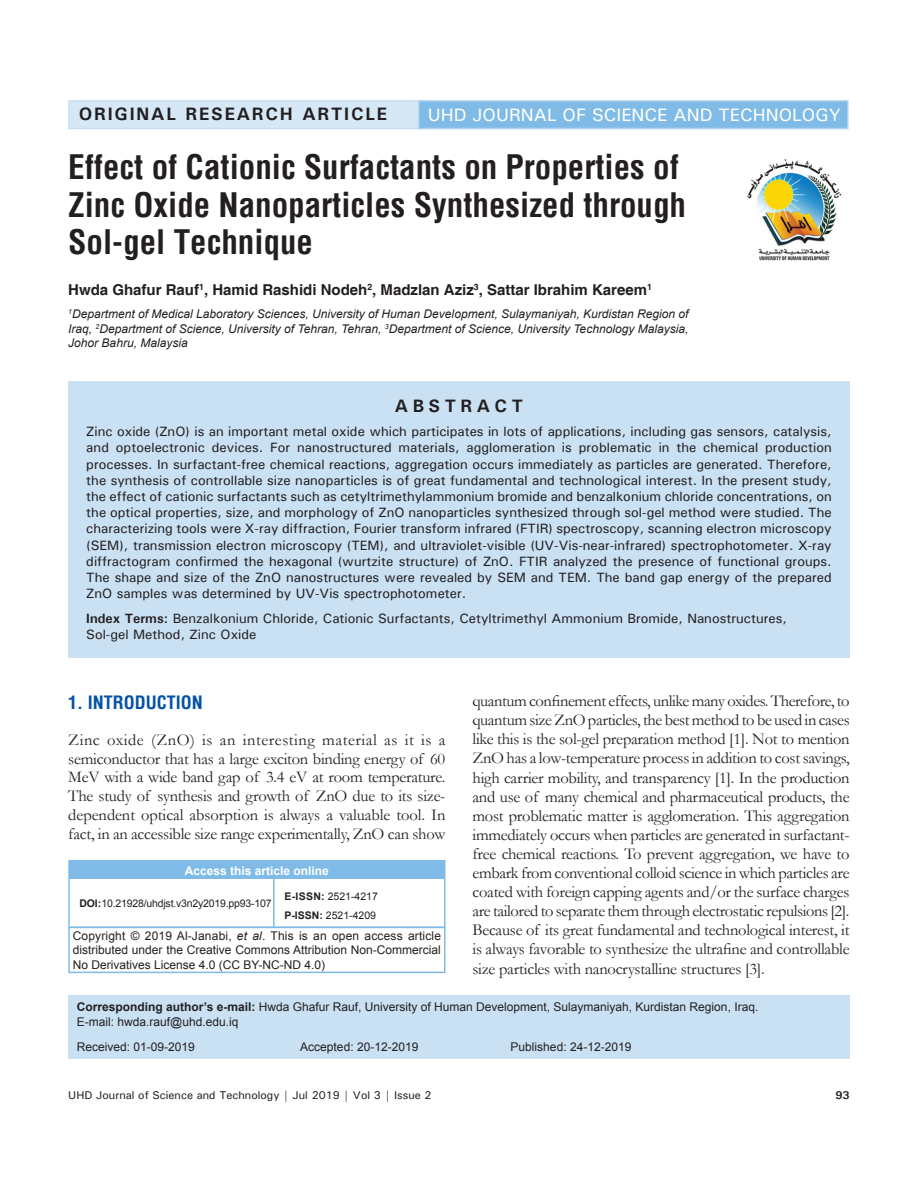
<style>
.page{position:relative;width:918px;height:1188px;background:#fff}
.page>*{position:absolute;margin:0;border:0;box-sizing:border-box;transform-origin:0 0}
.AT{font:700 condensed 33px/37.5px "Helvetica";color:#231f20}
.AH{font:500 18px "Univers";color:#fff}
.AH-2{font:700 18px "Univers";letter-spacing:.1em;color:#231f20}
.t1{font:700 condensed 18px "Helvetica";color:#0551a4}
.ABSH{font:700 18px "Univers";letter-spacing:.25em;color:#231f20}
.TX{font:16.5px/19px "Garamond";letter-spacing:-.015em;color:#231f20;text-align:justify}
.AU{font:700 15px "Helvetica";color:#231f20}
.ABS{font:500 13.5px/16.2px "Univers";color:#231f20;text-align:justify}
.KWD{font:500 13.5px/16.2px "Univers";color:#231f20}
.AFF{font:italic 12px/14.4px "Arial";color:#231f20;text-align:justify}
.COPYRT{font:12px/14.4px "Arial";color:#231f20;text-align:justify}
.ADD{font:12px/14.4px "Arial";color:#231f20}
.HIS{font:12px "Arial";color:#231f20}
.ATAO{font:700 12px "Arial";color:#fff}
.t2{font:500 11.25px "Univers";color:#231f20}
.t3{font:700 11.25px "Univers";color:#231f20}
.WEB{font:10.5px "Arial";letter-spacing:-.015em;color:#231f20}
.s1{font-weight:700}
.s2{font-style:italic}
</style>
<div class="page">
<div style="left:68px;top:381px;width:782px;height:276px;background:#cae1f4"></div>
<img style="left:747px;top:159px;width:95px;height:102px">
<div style="left:68px;top:995px;width:782px;height:64px;background:#cae1f4"></div>
<div style="left:69px;top:861px;width:376px;height:18px;background:#7fbbe6"></div>
<hr style="left:68px;top:860px;width:206px;height:1px;background:#7fbbe6">
<svg style="left:68px;top:861px;width:1px;height:18px"></svg>
<hr style="left:274px;top:860px;width:172px;height:1px;background:#7fbbe6">
<svg style="left:445px;top:861px;width:1px;height:18px"></svg>
<hr style="left:68px;top:879px;width:2px;height:48px;background:#7fbbe6">
<hr style="left:273px;top:879px;width:2px;height:48px;background:#7fbbe6">
<hr style="left:444px;top:879px;width:2px;height:48px;background:#7fbbe6">
<div style="left:68px;top:927px;width:378px;height:46px;border:2px solid #7fbbe6"></div>
<div style="left:69px;top:101px;width:356px;height:28px;background:#d6e8f6"></div>
<div style="left:68px;top:100px;width:358px;height:29px;border:2px solid #c4ddf2"></div>
<div style="left:419px;top:101px;width:429px;height:28px;background:#7fbbe6"></div>
<div style="left:418px;top:100px;width:431px;height:29px;border:2px solid #b1d3ef"></div>
<p class="AH-2" style="left:79px;top:103px;width:310px">ORIGINAL RESEARCH ARTICLE</p>
<p class="AH" style="left:428px;top:103px;width:415px">UHD JOURNAL OF SCIENCE AND TECHNOLOGY</p>
<p class="AT" style="left:68px;top:148px;width:619px">Effect of Cationic Surfactants on Properties of<br>Zinc Oxide Nanoparticles Synthesized through<br>Sol-gel Technique</p>
<p class="AU" style="left:68px;top:281px;width:585px">Hwda Ghafur Rauf<sup>1</sup>, Hamid Rashidi Nodeh<sup>2</sup>, Madzlan Aziz<sup>3</sup>, Sattar Ibrahim Kareem<sup>1</sup></p>
<p class="AFF" style="left:68px;top:307px;width:622px"><sup>1</sup>Department of Medical Laboratory Sciences, University of Human Development, Sulaymaniyah, Kurdistan Region of Iraq, <sup>2</sup>Department of Science, University of Tehran, Tehran, <sup>3</sup>Department of Science, University Technology Malaysia, Johor Bahru, Malaysia</p>
<p class="ABSH" style="left:395px;top:394px;width:130px">ABSTRACT</p>
<p class="ABS" style="left:86px;top:423px;width:747px">Zinc oxide (ZnO) is an important metal oxide which participates in lots of applications, including gas sensors, catalysis, and optoelectronic devices. For nanostructured materials, agglomeration is problematic in the chemical production processes. In surfactant-free chemical reactions, aggregation occurs immediately as particles are generated. Therefore, the synthesis of controllable size nanoparticles is of great fundamental and technological interest. In the present study, the effect of cationic surfactants such as cetyltrimethylammonium bromide and benzalkonium chloride concentrations, on the optical properties, size, and morphology of ZnO nanoparticles synthesized through sol-gel method were studied. The characterizing tools were X-ray diffraction, Fourier transform infrared (FTIR) spectroscopy, scanning electron microscopy (SEM), transmission electron microscopy (TEM), and ultraviolet-visible (UV-Vis-near-infrared) spectrophotometer. X-ray diffractogram confirmed the hexagonal (wurtzite structure) of ZnO. FTIR analyzed the presence of functional groups.<br>The shape and size of the ZnO nanostructures were revealed by SEM and TEM. The band gap energy of the prepared ZnO samples was determined by UV-Vis spectrophotometer.</p>
<p class="KWD" style="left:86px;top:610px;width:702px"><span class="s1">Index Terms:</span> Benzalkonium Chloride, Cationic Surfactants, Cetyltrimethyl Ammonium Bromide, Nanostructures,<br>Sol-gel Method, Zinc Oxide</p>
<h1 class="t1" style="left:68px;top:690px;width:136px">1. INTRODUCTION</h1>
<p class="TX" style="left:68px;top:730px;width:379px">Zinc oxide (ZnO) is an interesting material as it is a semiconductor that has a large exciton binding energy of 60<br>MeV with a wide band gap of 3.4 eV at room temperature.<br>The study of synthesis and growth of ZnO due to its size&shy;dependent optical absorption is always a valuable tool. In fact, in an accessible size range experimentally, ZnO can show</p>
<p class="ATAO" style="left:185px;top:862px;width:146px">Access this article online</p>
<p class="WEB" style="left:80px;top:896px;width:194px"><span class="s1">DOI:</span> 10.21928/uhdjst.v3n2y2019.pp93-107</p>
<p class="WEB" style="left:285px;top:890px;width:95px"><span class="s1">E-ISSN:</span> 2521-4217</p>
<p class="WEB" style="left:284px;top:908px;width:93px"><span class="s1">P-ISSN:</span> 2521-4209</p>
<p class="COPYRT" style="left:73px;top:928px;width:370px">Copyright © 2019 Al-Janabi, <span class="s2">et al</span>. This is an open access article distributed under the Creative Commons Attribution Non-Commercial No Derivatives License 4.0 (CC BY-NC-ND 4.0)</p>
<p class="TX" style="left:472px;top:691px;width:379px">quantum confinement effects, unlike many oxides. Therefore, to quantum size ZnO particles, the best method to be used in cases like this is the sol-gel preparation method [1]. Not to mention ZnO has a low-temperature process in addition to cost savings, high carrier mobility, and transparency [1]. In the production and use of many chemical and pharmaceutical products, the most problematic matter is agglomeration. This aggregation immediately occurs when particles are generated in surfactant&shy;free chemical reactions. To prevent aggregation, we have to embark from conventional colloid science in which particles are coated with foreign capping agents and/or the surface charges are tailored to separate them through electrostatic repulsions [2].<br>Because of its great fundamental and technological interest, it is always favorable to synthesize the ultrafine and controllable size particles with nanocrystalline structures [3].</p>
<p class="ADD" style="left:77px;top:1000px;width:683px"><span class="s1">Corresponding author’s e-mail:</span> Hwda Ghafur Rauf, University of Human Development, Sulaymaniyah, Kurdistan Region, Iraq.<br>E-mail: hwda.rauf@uhd.edu.iq</p>
<p class="HIS" style="left:77px;top:1038px;width:120px">Received: 01-09-2019</p>
<p class="HIS" style="left:300px;top:1038px;width:120px">Accepted: 20-12-2019</p>
<p class="HIS" style="left:511px;top:1038px;width:122px">Published: 24-12-2019</p>
<p class="t2" style="left:68px;top:1088px;width:365px">UHD Journal of Science and Technology | Jul 2019 | Vol 3 | Issue 2</p>
<p class="t3" style="left:836px;top:1088px;width:16px">93</p>
</div>
